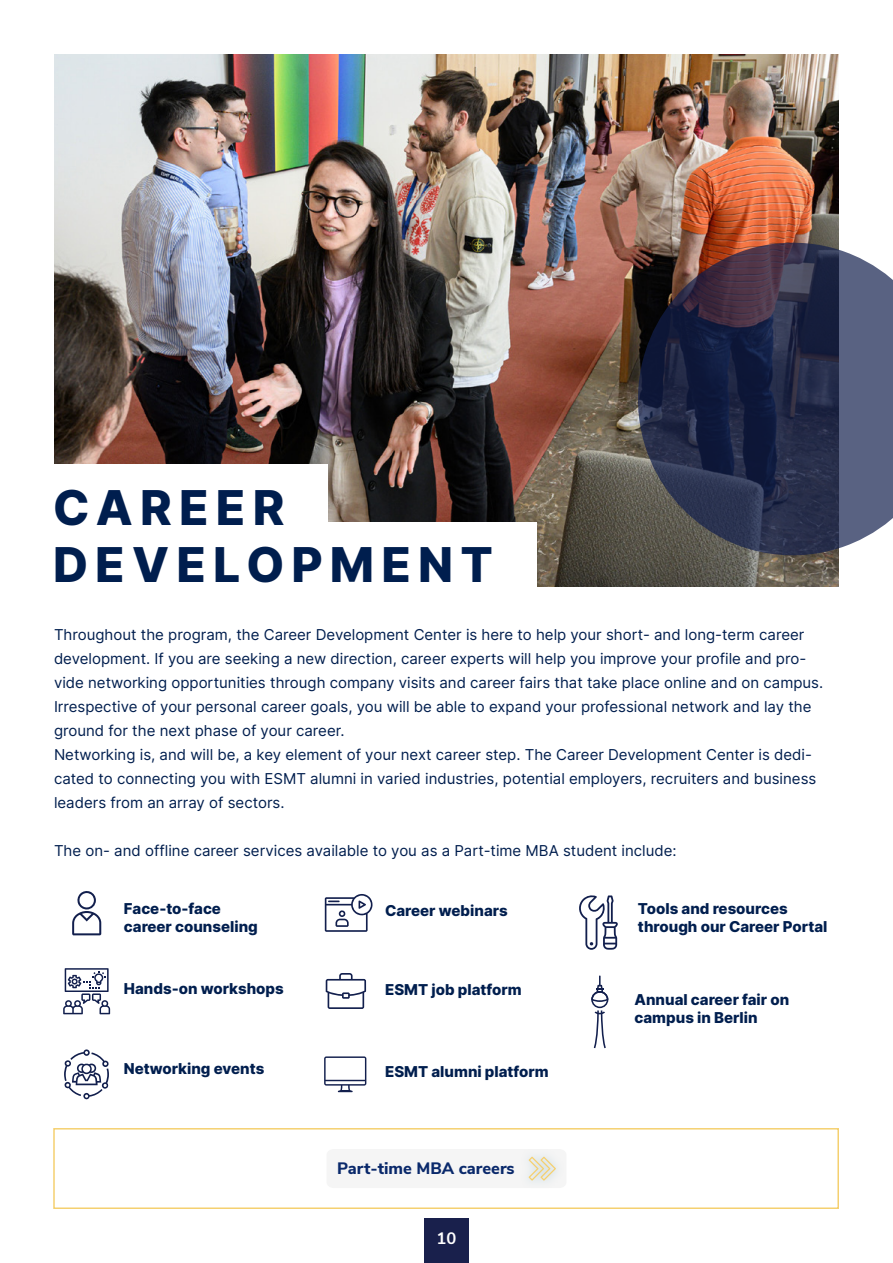
<style>
.page{position:relative;width:893px;height:1263px;background:#fff}
.page>*{position:absolute;margin:0;border:0;box-sizing:border-box;transform-origin:0 0}
.t1{font:800 48px/57px "Inter";letter-spacing:.15em;color:#001e4e}
.t2{font:800 16.5px "Nunito Sans";color:#0a296b}
.t3{font:700 16.5px "Nunito Sans";color:#fff}
.t4{font:15px/24px "Inter";color:#001e4e}
.t5{font:800 15px/18px "Inter";color:#001e4e}
</style>
<div class="page">
<div style="left:424px;top:1218px;width:45px;height:45px;background:#19204c"></div>
<div style="left:53px;top:1128px;width:786px;height:81px;border:2px solid #f5d070"></div>
<img style="left:54px;top:54px;width:785px;height:532px">
<div style="left:23px;top:465px;width:305px;height:80px;background:#fff"></div>
<div style="left:29px;top:522px;width:508px;height:66px;background:#fff"></div>
<svg style="left:638px;top:243px;width:255px;height:312px;background:#3b3d54"></svg>
<svg style="left:72px;top:891px;width:29px;height:44px"></svg>
<svg style="left:591px;top:975px;width:17px;height:73px"></svg>
<svg style="left:63px;top:968px;width:47px;height:46px"></svg>
<svg style="left:325px;top:894px;width:48px;height:38px"></svg>
<svg style="left:64px;top:1049px;width:45px;height:50px"></svg>
<svg style="left:326px;top:973px;width:40px;height:36px"></svg>
<svg style="left:324px;top:1056px;width:42px;height:36px"></svg>
<svg style="left:521px;top:1149px;width:43px;height:39px"></svg>
<svg style="left:579px;top:895px;width:39px;height:55px"></svg>
<h1 class="t1" style="left:53px;top:477px;width:441px">CAREER<br>DEVELOPMENT</h1>
<p class="t4" style="left:54px;top:622px;width:771px">Throughout the program, the Career Development Center is here to help your short- and long-term career development. If you are seeking a new direction, career experts will help you improve your profile and pro&shy;vide networking opportunities through company visits and career fairs that take place online and on campus.<br>Irrespective of your personal career goals, you will be able to expand your professional network and lay the ground for the next phase of your career.<br>Networking is, and will be, a key element of your next career step. The Career Development Center is dedi&shy;cated to connecting you with ESMT alumni in varied industries, potential employers, recruiters and business leaders from an array of sectors.</p>
<p class="t4" style="left:54px;top:838px;width:624px">The on- and offline career services available to you as a Part-time MBA student include:</p>
<p class="t5" style="left:124px;top:899px;width:135px">Face-to-face career counseling</p>
<p class="t5" style="left:124px;top:979px;width:161px">Hands-on workshops</p>
<p class="t5" style="left:385px;top:901px;width:124px">Career webinars</p>
<p class="t5" style="left:385px;top:980px;width:138px">ESMT job platform</p>
<p class="t5" style="left:124px;top:1059px;width:142px">Networking events</p>
<p class="t5" style="left:385px;top:1062px;width:165px">ESMT alumni platform</p>
<p class="t2" style="left:337px;top:1156px;width:179px">Part-time MBA careers</p>
<p class="t3" style="left:437px;top:1226px;width:21px">10</p>
<p class="t5" style="left:638px;top:899px;width:191px">Tools and resources through our Career Portal</p>
<p class="t5" style="left:634px;top:989px;width:156px">Annual career fair on campus in Berlin</p>
</div>
